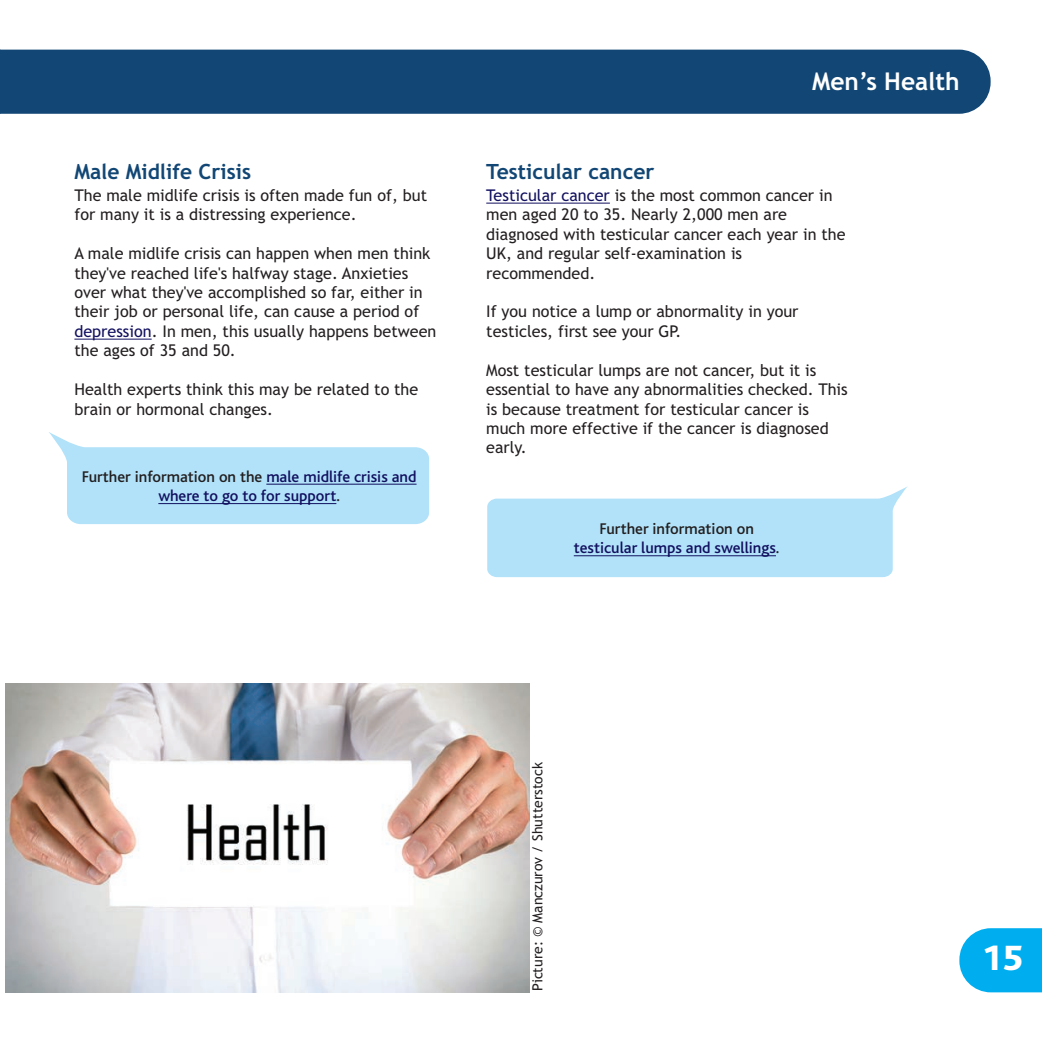
<style>
.page{position:relative;width:1042px;height:1042px;background:#fff}
.page>*{position:absolute;margin:0;border:0;box-sizing:border-box;transform-origin:0 0}
.t1{font:800 36.75px "Bliss";color:#fff}
.t2{font:700 24.5px "Trebuchet MS";color:#fff}
.t3{font:700 21px "Trebuchet MS";color:#124775}
.t4{font:16.1px/19.4px "Trebuchet MS";color:#231f20}
.t5{font:500 16.1px/19.4px "Bliss";color:#12105f;text-align:center}
.t6{font:14px "Trebuchet MS";color:#231f20}
.s1{color:#12105f}
.s2{color:#231f20}
</style>
<div class="page">
<svg style="left:959px;top:928px;width:83px;height:64px;background:#16b5f0"></svg>
<div style="left:1px;top:50px;width:989px;height:64px;background:#124775"></div>
<svg style="left:0;top:50px;width:1px;height:64px"></svg>
<hr style="left:74px;top:339px;width:78px;height:1px;background:#12105f">
<hr style="left:486px;top:203px;width:124px;height:1px;background:#12105f">
<img style="left:5px;top:683px;width:524px;height:309px">
<svg style="left:487px;top:487px;width:420px;height:90px;background:#bde6f9"></svg>
<hr style="left:574px;top:555px;width:202px;height:1px;background:#12105f">
<svg style="left:49px;top:432px;width:380px;height:92px"></svg>
<hr style="left:266px;top:484px;width:150px;height:1px;background:#12105f">
<hr style="left:158px;top:503px;width:178px;height:1px;background:#12105f">
<h3 class="t3" style="left:74px;top:160px;width:178px">Male Midlife Crisis</h3>
<p class="t4" style="left:74px;top:186px;width:354px">The male midlife crisis is often made fun of, but for many it is a distressing experience.</p>
<p class="t4" style="left:74px;top:244px;width:363px">A male midlife crisis can happen when men think they've reached life's halfway stage. Anxieties over what they've accomplished so far, either in their job or personal life, can cause a period of <span class="s1">depression</span>. In men, this usually happens between the ages of 35 and 50.</p>
<p class="t4" style="left:74px;top:380px;width:345px">Health experts think this may be related to the brain or hormonal changes.</p>
<p class="t5" style="left:82px;top:469px;width:336px"><span class="s2">Further information on the</span> male midlife crisis and where to go to for support<span class="s2">.</span></p>
<h2 class="t2" style="left:812px;top:67px;width:149px">Men’s Health</h2>
<h3 class="t3" style="left:486px;top:160px;width:170px">Testicular cancer</h3>
<p class="t4" style="left:486px;top:186px;width:361px"><span class="s1">Testicular cancer</span> is the most common cancer in men aged 20 to 35. Nearly 2,000 men are diagnosed with testicular cancer each year in the UK, and regular self-examination is recommended.</p>
<p class="t4" style="left:486px;top:302px;width:314px">If you notice a lump or abnormality in your testicles, first see your GP.</p>
<p class="t4" style="left:486px;top:360px;width:363px">Most testicular lumps are not cancer, but it is essential to have any abnormalities checked. This is because treatment for testicular cancer is much more effective if the cancer is diagnosed early.</p>
<p class="t5" style="left:574px;top:521px;width:207px"><span class="s2">Further information on </span>testicular lumps and swellings<span class="s2">.</span></p>
<p class="t6" style="left:529px;top:990px;width:230px;rotate:-90deg">Picture: © Manczurov / Shutterstock</p>
<h1 class="t1" style="left:981px;top:946px;width:43px">15</h1>
</div>
